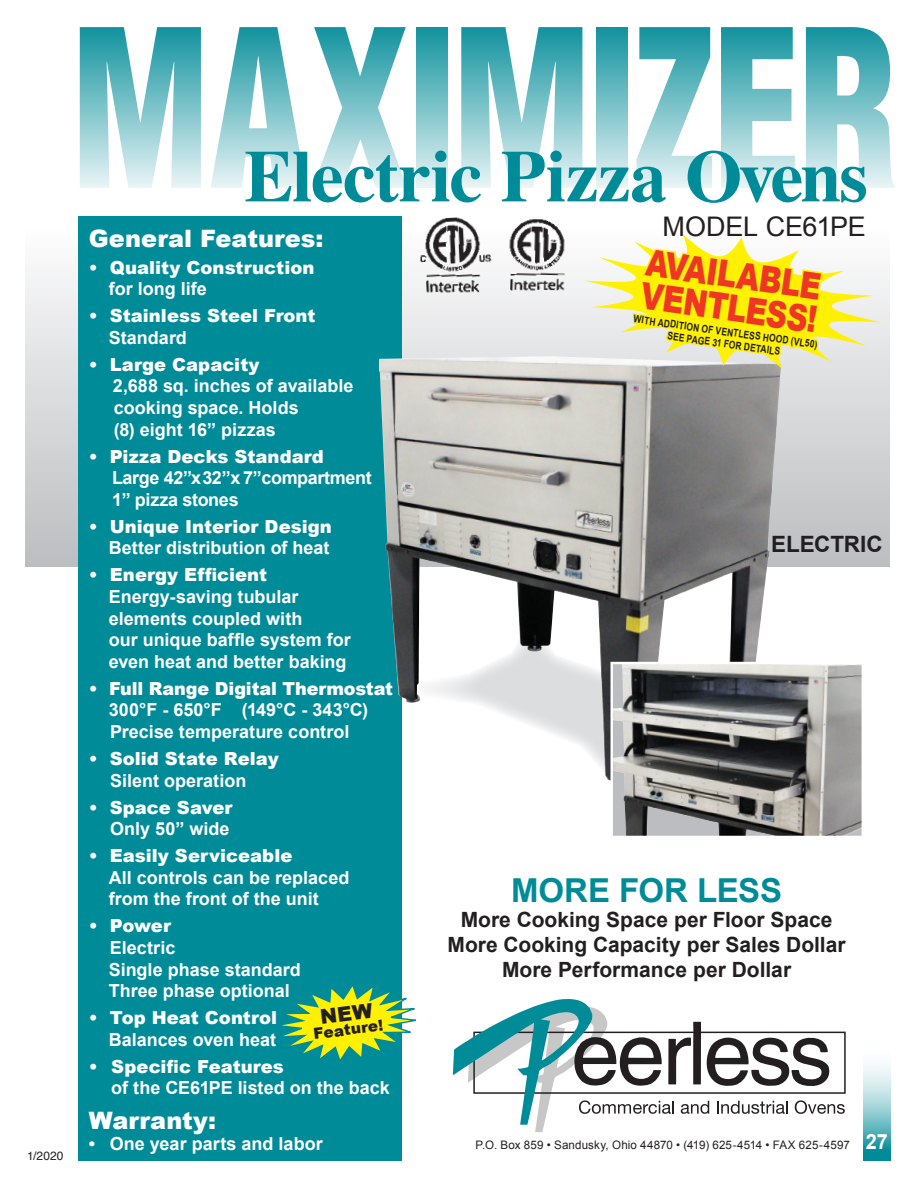
<style>
.page{position:relative;width:918px;height:1188px;background:#fff}
.page>*{position:absolute;margin:0;border:0;box-sizing:border-box;transform-origin:0 0}
.t1{font:900 condensed 214.35px "Helvetica";letter-spacing:-.01em;color:#008b98;scale:.83 1}
.t2{font:700 73.5px "Times";letter-spacing:-.015em;color:#008b98}
.t3{font:900 36.75px/33px "Arial";color:#ef3622;scale:.8 1}
.t4{font:700 33px "Arial";color:#008b98}
.t5{font:27px "Arial";letter-spacing:-.01em;color:#231f20}
.t6{font:900 24px "Arial";color:#fff}
.t7{font:700 22.5px "Arial";color:#231f20}
.t8{font:700 21px/25.2px "Arial";color:#231f20;text-align:center}
.t9{font:700 21px "Arial";color:#fff;scale:.95 1}
.t10{font:700 18px/21.6px "Arial";color:#fff}
.t11{font:900 18px "Arial";color:#fff}
.t12{font:700 18px/21.6px "Arial";letter-spacing:-.02em;color:#fff}
.t13{font:900 15.3px "Arial";color:#231f20}
.t14{font:12px "Helvetica";color:#231f20}
.t15{font:11.7px "Arial";letter-spacing:.015em;color:#231f20}
.t16{font:700 10.5px/12px "Arial";color:#231f20;text-align:center;scale:.8 1}
</style>
<div class="page">
<div style="left:25px;top:189px;width:864px;height:378px;background:linear-gradient(to bottom,#fff,#bcbdc0)"></div>
<svg style="left:453px;top:999px;width:392px;height:133px"></svg>
<div style="left:78px;top:216px;width:324px;height:945px;background:#008b98"></div>
<img style="left:420px;top:216px;width:73px;height:78px">
<img style="left:505px;top:219px;width:65px;height:75px">
<svg style="left:863px;top:1064px;width:28px;height:97px"></svg>
<img style="left:379px;top:356px;width:403px;height:425px">
<img style="left:613px;top:665px;width:248px;height:170px">
<div style="left:610px;top:662px;width:254px;height:176px;border:2px solid #fff"></div>
<svg style="left:583px;top:234px;width:299px;height:135px"></svg>
<svg style="left:282px;top:986px;width:134px;height:73px"></svg>
<p class="t14" style="left:27px;top:1146px;width:38px">1/2020</p>
<h1 class="t1" style="left:71px;top:-24px;width:997px">MAXIMIZER</h1>
<h2 class="t2" style="left:244px;top:106px;width:625px">Electric Pizza Ovens</h2>
<h3 class="t6" style="left:89px;top:221px;width:236px">General Features:</h3>
<p class="t11" style="left:89px;top:254px;width:227px">• Quality Construction</p>
<p class="t10" style="left:109px;top:279px;width:100px">for long life</p>
<p class="t11" style="left:89px;top:303px;width:228px">• Stainless Steel Front</p>
<p class="t10" style="left:109px;top:327px;width:80px">Standard</p>
<p class="t11" style="left:89px;top:351px;width:172px">• Large Capacity</p>
<p class="t10" style="left:113px;top:376px;width:242px">2,688 sq. inches of available cooking space. Holds<br>(8) eight 16” pizzas</p>
<p class="t11" style="left:89px;top:443px;width:237px">• Pizza Decks Standard</p>
<p class="t12" style="left:112px;top:468px;width:261px">Large 42” x 32” x 7”compartment<br>1” pizza stones</p>
<p class="t11" style="left:89px;top:513px;width:245px">• Unique Interior Design</p>
<p class="t10" style="left:109px;top:538px;width:222px">Better distribution of heat</p>
<p class="t11" style="left:89px;top:562px;width:180px">• Energy Efficient</p>
<p class="t10" style="left:109px;top:587px;width:244px">Energy-saving tubular elements coupled with<br>our unique baffle system for even heat and better baking</p>
<p class="t11" style="left:89px;top:675px;width:306px">• Full Range Digital Thermostat</p>
<p class="t10" style="left:109px;top:700px;width:261px">300°F - 650°F (149°C - 343°C)<br>Precise temperature control</p>
<p class="t11" style="left:89px;top:746px;width:191px">• Solid State Relay</p>
<p class="t10" style="left:110px;top:770px;width:138px">Silent operation</p>
<p class="t11" style="left:89px;top:794px;width:145px">• Space Saver</p>
<p class="t10" style="left:110px;top:819px;width:121px">Only 50” wide</p>
<p class="t11" style="left:89px;top:843px;width:205px">• Easily Serviceable</p>
<p class="t10" style="left:109px;top:867px;width:242px">All controls can be replaced from the front of the unit</p>
<p class="t11" style="left:89px;top:913px;width:84px">• Power</p>
<p class="t10" style="left:109px;top:938px;width:194px">Electric<br>Single phase standard<br>Three phase optional</p>
<p class="t11" style="left:89px;top:1005px;width:190px">• Top Heat Control</p>
<p class="t10" style="left:109px;top:1029px;width:169px">Balances oven heat</p>
<p class="t11" style="left:89px;top:1053px;width:197px">• Specific Features</p>
<p class="t10" style="left:111px;top:1078px;width:280px">of the CE61PE listed on the back</p>
<h3 class="t6" style="left:89px;top:1103px;width:129px">Warranty:</h3>
<p class="t10" style="left:89px;top:1134px;width:235px">• One year parts and labor</p>
<h3 class="t5" style="left:663px;top:208px;width:201px">Model CE61PE</h3>
<h3 class="t3" style="left:648px;top:245px;width:224px;rotate:8deg">AVAILABLE<br>VENTLESS!</h3>
<p class="t16" style="left:635px;top:313px;width:233px;rotate:8deg">WITH ADDITION OF VENTLESS HOOD (VL50)<br>SEE PAGE 31 FOR DETAILS</p>
<p class="t7" style="left:771px;top:530px;width:30px">Elect</p>
<p class="t7" style="left:844px;top:530px;width:37px">ric</p>
<h3 class="t4" style="left:511px;top:868px;width:228px">More for Less</h3>
<p class="t8" style="left:448px;top:907px;width:400px">More Cooking Space per Floor Space<br>More Cooking Capacity per Sales Dollar<br>More Performance per Dollar</p>
<p class="t13" style="left:312px;top:1023px;width:72px;rotate:-7deg">Feature!</p>
<p class="t9" style="left:866px;top:1128px;width:25px">27</p>
<p class="t15" style="left:476px;top:1137px;width:376px">P.O. Box 859 • Sandusky, Ohio 44870 • (419) 625-4514 • FAX 625-4597</p>
</div>
